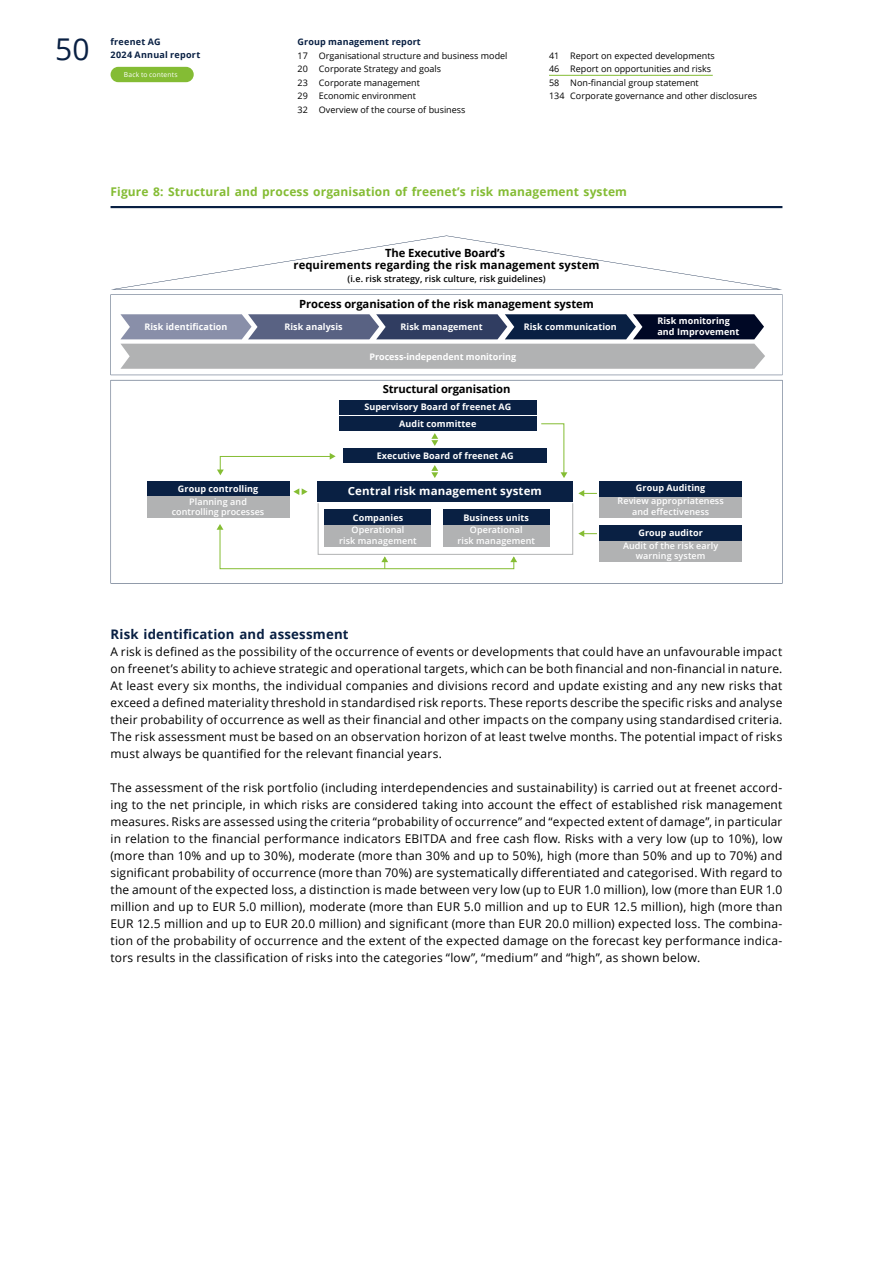
<style>
.page{position:relative;width:893px;height:1263px;background:#fff}
.page>*{position:absolute;margin:0;border:0;box-sizing:border-box;transform-origin:0 0}
.t1{font:30px "Open Sans";color:#092043}
.t2{font:700 13.2px "Open Sans";letter-spacing:.015em;color:#092043}
.t3{font:12px/17px "Open Sans";letter-spacing:.015em;color:#000;text-align:justify}
.t4{font:700 12px "Open Sans";letter-spacing:.01em;color:#84bc34}
.t5{font:700 11.25px/12px "Open Sans";letter-spacing:-.005em;color:#000;text-align:center}
.t6{font:700 11.25px "Open Sans";letter-spacing:.01em;color:#fff}
.t7{font:9px/13.5px "Open Sans";color:#000}
.t8{font:700 9px/16.5px "Open Sans";letter-spacing:.01em;color:#fff;text-align:center}
.t9{font:600 9px/10.5px "Open Sans";letter-spacing:.01em;color:#fff;text-align:center}
.t10{font:700 9px/12.8px "Open Sans";letter-spacing:.02em;color:#092043}
.t11{font:600 9px "Open Sans";letter-spacing:.005em;color:#000}
.t12{font:6.75px "Open Sans";letter-spacing:.025em;color:#fff}
</style>
<div class="page">
<div style="left:111px;top:67px;width:83px;height:15px;background:#84bc34;border-radius:8px"></div>
<svg style="left:111px;top:380px;width:671px;height:204px"></svg>
<div style="left:344px;top:449px;width:203px;height:14px;background:#092043"></div>
<svg style="left:111px;top:294px;width:671px;height:81px"></svg>
<svg style="left:120px;top:314px;width:645px;height:55px;background:#868b9a"></svg>
<svg style="left:114px;top:236px;width:665px;height:53px"></svg>
<svg style="left:431px;top:433px;width:7px;height:13px"></svg>
<svg style="left:431px;top:465px;width:7px;height:13px"></svg>
<svg style="left:293px;top:488px;width:15px;height:7px"></svg>
<svg style="left:578px;top:530px;width:19px;height:7px"></svg>
<svg style="left:578px;top:490px;width:19px;height:7px"></svg>
<svg style="left:217px;top:453px;width:119px;height:22px"></svg>
<div style="left:318px;top:503px;width:255px;height:52px;border:1px solid #b1b2b3"></div>
<svg style="left:217px;top:524px;width:300px;height:45px"></svg>
<svg style="left:540px;top:423px;width:27px;height:55px"></svg>
<div style="left:339px;top:400px;width:197px;height:14px;background:#092043"></div>
<div style="left:339px;top:417px;width:198px;height:14px;background:#092043"></div>
<div style="left:317px;top:481px;width:255px;height:20px;background:#092043"></div>
<div style="left:600px;top:496px;width:142px;height:22px;background:#b1b2b3"></div>
<div style="left:600px;top:481px;width:142px;height:15px;background:#092043"></div>
<div style="left:600px;top:540px;width:142px;height:22px;background:#b1b2b3"></div>
<div style="left:600px;top:525px;width:142px;height:16px;background:#092043"></div>
<div style="left:147px;top:481px;width:142px;height:15px;background:#092043"></div>
<div style="left:147px;top:496px;width:142px;height:22px;background:#b1b2b3"></div>
<div style="left:325px;top:509px;width:106px;height:16px;background:#092043"></div>
<div style="left:325px;top:525px;width:106px;height:21px;background:#b1b2b3"></div>
<div style="left:443px;top:509px;width:107px;height:16px;background:#092043"></div>
<div style="left:443px;top:525px;width:107px;height:21px;background:#b1b2b3"></div>
<hr style="left:111px;top:206px;width:671px;height:2px;background:#092043">
<hr style="left:549px;top:75px;width:164px;height:1px;background:#84bc34">
<h1 class="t1" style="left:55px;top:28px;width:36px">50</h1>
<p class="t10" style="left:111px;top:35px;width:91px">freenet AG<br>2024 Annual report</p>
<p class="t12" style="left:124px;top:70px;width:55px">Back to contents</p>
<p class="t10" style="left:298px;top:35px;width:125px">Group management report</p>
<p class="t7" style="left:298px;top:48px;width:211px">17 Organisational structure and business model 20 Corporate Strategy and goals<br>23 Corporate management<br>29 Economic environment<br>32 Overview of the course of business</p>
<p class="t7" style="left:549px;top:48px;width:210px">41 Report on expected developments<br>46 Report on opportunities and risks<br>58 Non-financial group statement<br>134 Corporate governance and other disclosures</p>
<p class="t4" style="left:111px;top:183px;width:518px">Figure 8: Structural and process organisation of freenet’s risk management system</p>
<p class="t5" style="left:293px;top:247px;width:308px">The Executive Board’s<br>requirements regarding the risk management system</p>
<p class="t11" style="left:347px;top:273px;width:200px">(i.e. risk strategy, risk culture, risk guidelines)</p>
<p class="t5" style="left:299px;top:297px;width:296px">Process organisation of the risk management system</p>
<p class="t8" style="left:144px;top:318px;width:85px">Risk identification</p>
<p class="t8" style="left:284px;top:318px;width:60px">Risk analysis</p>
<p class="t8" style="left:401px;top:318px;width:84px">Risk management</p>
<p class="t8" style="left:524px;top:318px;width:95px">Risk communication</p>
<p class="t8" style="left:657px;top:315px;width:84px;line-height:10.8px;text-align:left">Risk monitoring and Improvement</p>
<p class="t8" style="left:178px;top:480px;width:82px">Group controlling</p>
<p class="t9" style="left:172px;top:496px;width:94px">Planning and controlling processes</p>
<p class="t8" style="left:369px;top:348px;width:148px">Process-independent monitoring</p>
<p class="t5" style="left:383px;top:382px;width:129px">Structural organisation</p>
<p class="t8" style="left:364px;top:399px;width:148px">Supervisory Board of freenet AG<br>Audit committee</p>
<p class="t8" style="left:377px;top:447px;width:138px">Executive Board of freenet AG</p>
<p class="t6" style="left:348px;top:483px;width:196px">Central risk management system</p>
<p class="t8" style="left:636px;top:480px;width:71px">Group Auditing</p>
<p class="t9" style="left:618px;top:496px;width:108px">Review appropriateness and effectiveness</p>
<p class="t8" style="left:638px;top:524px;width:66px">Group auditor</p>
<p class="t9" style="left:623px;top:540px;width:97px">Audit of the risk early warning system</p>
<p class="t8" style="left:353px;top:509px;width:52px">Companies</p>
<p class="t9" style="left:339px;top:524px;width:79px">Operational<br>risk management</p>
<p class="t8" style="left:463px;top:509px;width:67px">Business units</p>
<p class="t9" style="left:458px;top:524px;width:79px">Operational<br>risk management</p>
<p class="t2" style="left:111px;top:624px;width:239px">Risk identification and assessment</p>
<p class="t3" style="left:111px;top:642px;width:673px">A risk is defined as the possibility of the occurrence of events or developments that could have an unfavourable impact on freenet’s ability to achieve strategic and operational targets, which can be both financial and non-financial in nature.<br>At least every six months, the individual companies and divisions record and update existing and any new risks that exceed a defined materiality threshold in standardised risk reports. These reports describe the specific risks and analyse their probability of occurrence as well as their financial and other impacts on the company using standardised criteria.<br>The risk assessment must be based on an observation horizon of at least twelve months. The potential impact of risks must always be quantified for the relevant financial years.</p>
<p class="t3" style="left:111px;top:778px;width:673px">The assessment of the risk portfolio (including interdependencies and sustainability) is carried out at freenet accord&shy;ing to the net principle, in which risks are considered taking into account the effect of established risk management measures. Risks are assessed using the criteria “probability of occurrence” and “expected extent of damage”, in particular in relation to the financial performance indicators EBITDA and free cash flow. Risks with a very low (up to 10%), low (more than 10% and up to 30%), moderate (more than 30% and up to 50%), high (more than 50% and up to 70%) and significant probability of occurrence (more than 70%) are systematically differentiated and categorised. With regard to the amount of the expected loss, a distinction is made between very low (up to EUR 1.0 million), low (more than EUR 1.0 million and up to EUR 5.0 million), moderate (more than EUR 5.0 million and up to EUR 12.5 million), high (more than EUR 12.5 million and up to EUR 20.0 million) and significant (more than EUR 20.0 million) expected loss. The combina&shy;tion of the probability of occurrence and the extent of the expected damage on the forecast key performance indica&shy;tors results in the classification of risks into the categories “low”, “medium” and “high”, as shown below.</p>
</div>
